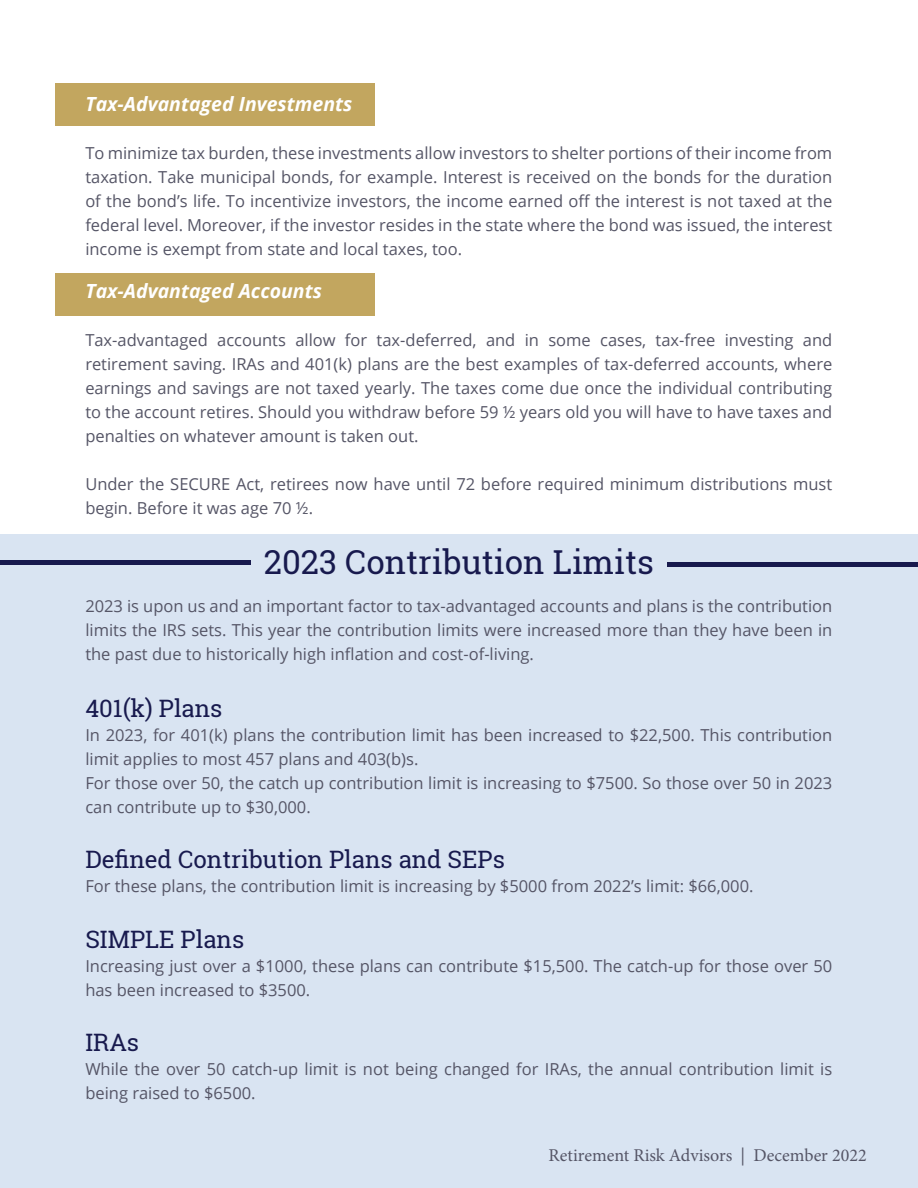
<style>
.page{position:relative;width:918px;height:1188px;background:#fff}
.page>*{position:absolute;margin:0;border:0;box-sizing:border-box;transform-origin:0 0}
.t1{font:33px "Roboto Slab";color:#181a4e}
.t2{font:24px "Roboto Slab";color:#181a4e}
.t3{font:italic 700 19.5px "Open Sans";color:#fff}
.t4{font:18px "Minion Pro";color:#556}
.t5{font:16.5px/24px "Open Sans";color:#556}
</style>
<div class="page">
<div style="left:0;top:535px;width:918px;height:653px;background:#d9e4f2"></div>
<div style="left:56px;top:83px;width:319px;height:42px;background:#c2a65f"></div>
<div style="left:56px;top:273px;width:319px;height:43px;background:#c2a65f"></div>
<div style="left:0;top:560px;width:251px;height:5px;background:#181a4e"></div>
<div style="left:667px;top:562px;width:251px;height:5px;background:#181a4e"></div>
<p class="t3" style="left:85px;top:90px;width:269px">Tax-Advantaged Investments</p>
<p class="t5" style="left:85px;top:140px;width:749px;text-align:justify">To minimize tax burden, these investments allow investors to shelter portions of their income from taxation. Take municipal bonds, for example. Interest is received on the bonds for the duration of the bond’s life. To incentivize investors, the income earned off the interest is not taxed at the federal level. Moreover, if the investor resides in the state where the bond was issued, the interest income is exempt from state and local taxes, too.</p>
<p class="t3" style="left:85px;top:277px;width:238px">Tax-Advantaged Accounts</p>
<p class="t5" style="left:85px;top:328px;width:749px;text-align:justify">Tax-advantaged accounts allow for tax-deferred, and in some cases, tax-free investing and retirement saving. IRAs and 401(k) plans are the best examples of tax-deferred accounts, where earnings and savings are not taxed yearly. The taxes come due once the individual contributing to the account retires. Should you withdraw before 59 ½ years old you will have to have taxes and penalties on whatever amount is taken out.</p>
<p class="t5" style="left:85px;top:472px;width:748px">Under the SECURE Act, retirees now have until 72 before required minimum distributions must begin. Before it was age 70 ½.</p>
<h1 class="t1" style="left:264px;top:539px;width:392px">2023 Contribution Limits</h1>
<p class="t5" style="left:85px;top:593px;width:749px;text-align:justify">2023 is upon us and an important factor to tax-advantaged accounts and plans is the contribution limits the IRS sets. This year the contribution limits were increased more than they have been in the past due to historically high inflation and cost-of-living.</p>
<h2 class="t2" style="left:85px;top:691px;width:139px">401(k) Plans</h2>
<p class="t5" style="left:85px;top:722px;width:749px">In 2023, for 401(k) plans the contribution limit has been increased to $22,500. This contribution limit applies to most 457 plans and 403(b)s.<br>For those over 50, the catch up contribution limit is increasing to $7500. So those over 50 in 2023 can contribute up to $30,000.</p>
<h2 class="t2" style="left:85px;top:843px;width:421px">Defined Contribution Plans and SEPs</h2>
<p class="t5" style="left:85px;top:874px;width:670px">For these plans, the contribution limit is increasing by $5000 from 2022’s limit: $66,000.</p>
<h2 class="t2" style="left:85px;top:922px;width:160px">SIMPLE Plans</h2>
<p class="t5" style="left:85px;top:953px;width:749px">Increasing just over a $1000, these plans can contribute $15,500. The catch-up for those over 50 has been increased to $3500.</p>
<h2 class="t2" style="left:85px;top:1026px;width:55px">IRAs</h2>
<p class="t5" style="left:85px;top:1057px;width:749px">While the over 50 catch-up limit is not being changed for IRAs, the annual contribution limit is being raised to $6500.</p>
<p class="t4" style="left:549px;top:1144px;width:320px">Retirement Risk Advisors | December 2022</p>
</div>
